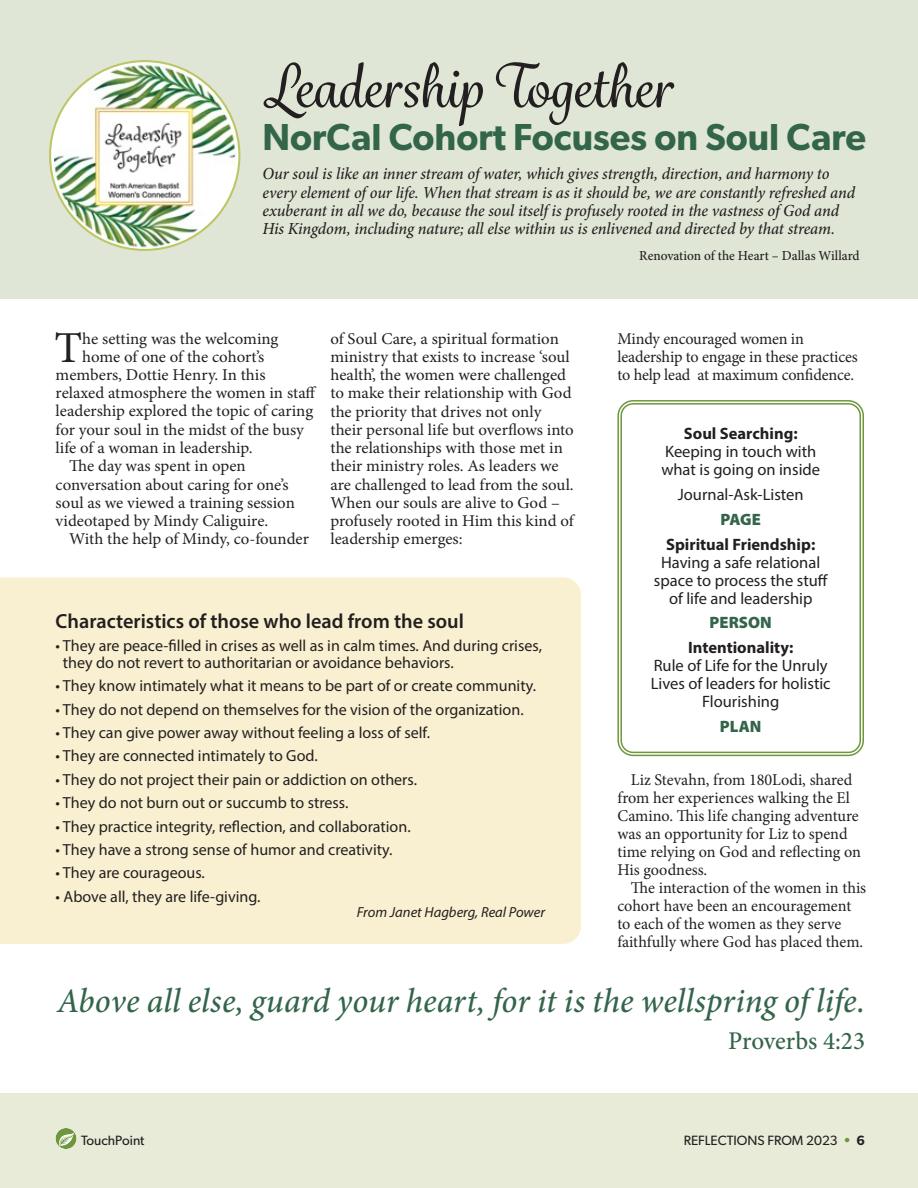
<style>
.page{position:relative;width:918px;height:1188px;background:#fff}
.page>*{position:absolute;margin:0;border:0;box-sizing:border-box;transform-origin:0 0}
.t1{font:500 58.35px "Grafolita Script";color:#231f20}
.t2{font:44.25px "Minion Pro";color:#231f20}
.t3{font:600 37.65px "Gibson";color:#33654a}
.t4{font:italic 500 34.5px "Minion Pro";color:#33654a}
.t5{font:500 25.5px "Minion Pro";letter-spacing:-.005em;color:#33654a}
.t6{font:600 20.4px "Myriad Pro";color:#231f20}
.t7{font:italic 500 16.8px/18.3px "Minion Pro";letter-spacing:-.01em;color:#231f20}
.t8{font:16.5px/18.3px "Minion Pro";letter-spacing:-.005em;color:#231f20}
.t9{font:16.5px/18px "Myriad Pro";color:#231f20;text-align:center}
.t10{font:900 16.5px "Myriad Pro";color:#33654a}
.t11{font:16.05px/16.8px "Myriad Pro";color:#231f20}
.t12{font:italic 14.55px "Myriad Pro";color:#231f20}
.t13{font:500 13.8px "Minion Pro";color:#231f20}
.t14{font:13.5px "Gibson";color:#231f20}
.s1{font-weight:700}
.s2{font-weight:600;color:#6e973d}
.s3{font-weight:600}
</style>
<div class="page">
<div style="left:0;top:577px;width:581px;height:367px;background:#f9f0d1"></div>
<div style="left:617px;top:400px;width:247px;height:356px;border:1px solid #6e973d;border-radius:15px"></div>
<div style="left:620px;top:403px;width:241px;height:350px;border:1px solid #6e973d;border-radius:12px"></div>
<div style="left:0;top:0;width:918px;height:299px;background:#e0e6d5"></div>
<div style="left:0;top:1090px;width:918px;height:98px;background:#fff;opacity:.98"></div>
<div style="left:0;top:1094px;width:918px;height:94px;background:#e7ebd8"></div>
<svg style="left:56px;top:1128px;width:21px;height:21px"></svg>
<img style="left:54px;top:61px;width:184px;height:189px">
<p class="t1" style="left:262px;top:49px;width:410px">Leadership Together</p>
<p class="t3" style="left:262px;top:114px;width:605px">NorCal Cohort Focuses on Soul Care</p>
<p class="t7" style="left:262px;top:165px;width:594px">Our soul is like an inner stream of water, which gives strength, direction, and harmony to every element of our life. When that stream is as it should be, we are constantly refreshed and exuberant in all we do, because the soul itself is profusely rooted in the vastness of God and His Kingdom, including nature; all else within us is enlivened and directed by that stream.</p>
<p class="t13" style="left:639px;top:246px;width:222px">Renovation of the Heart – Dallas Willard</p>
<p class="t2" style="left:54px;top:318px;width:29px">T</p>
<p class="t8" style="left:82px;top:329px;width:198px">he setting was the welcoming</p>
<p class="t8" style="left:330px;top:329px;width:245px">of Soul Care, a spiritual formation ministry that exists to increase ‘soul health’, the women were challenged to make their relationship with God the priority that drives not only their personal life but overflows into the relationships with those met in their ministry roles. As leaders we are challenged to lead from the soul.<br>When our souls are alive to God – profusely rooted in Him this kind of leadership emerges:</p>
<p class="t8" style="left:617px;top:329px;width:242px">Mindy encouraged women in leadership to engage in these practices to help lead at maximum confidence.</p>
<p class="t8" style="left:82px;top:347px;width:184px">home of one of the cohort’s</p>
<p class="t8" style="left:56px;top:366px;width:211px">members, Dottie Henry. In this</p>
<p class="t8" style="left:56px;top:384px;width:262px">relaxed atmosphere the women in staff</p>
<p class="t8" style="left:56px;top:402px;width:259px">leadership explored the topic of caring</p>
<p class="t8" style="left:56px;top:420px;width:250px">for your soul in the midst of the busy</p>
<p class="t8" style="left:56px;top:439px;width:198px">life of a woman in leadership.</p>
<p class="t8" style="left:56px;top:457px;width:241px;text-indent:14px">The day was spent in open conversation about caring for one’s soul as we viewed a training session videotaped by Mindy Caliguire.</p>
<p class="t8" style="left:69px;top:530px;width:241px">With the help of Mindy, co-founder</p>
<p class="t9" style="left:661px;top:425px;width:160px"><span class="s1">Soul Searching:<br></span>Keeping in touch with what is going on inside</p>
<p class="t9" style="left:678px;top:485px;width:127px">Journal-Ask-Listen</p>
<p class="t10" style="left:721px;top:508px;width:42px">PAGE</p>
<p class="t9" style="left:654px;top:535px;width:176px"><span class="s1">Spiritual Friendship:<br></span>Having a safe relational space to process the stuff of life and leadership</p>
<p class="t10" style="left:710px;top:612px;width:64px">PERSON</p>
<p class="t9" style="left:651px;top:638px;width:181px"><span class="s1">Intentionality:<br></span>Rule of Life for the Unruly<br>Lives of leaders for holistic<br>Flourishing</p>
<p class="t10" style="left:720px;top:715px;width:43px">PLAN</p>
<p class="t6" style="left:56px;top:608px;width:410px">Characteristics of those who lead from the soul</p>
<p class="t11" style="left:63px;top:637px;width:481px;text-indent:-7px">• They are peace-filled in crises as well as in calm times. And during crises, they do not revert to authoritarian or avoidance behaviors.</p>
<p class="t11" style="left:56px;top:677px;width:482px">• They know intimately what it means to be part of or create community.</p>
<p class="t11" style="left:56px;top:701px;width:470px">• They do not depend on themselves for the vision of the organization.</p>
<p class="t11" style="left:56px;top:724px;width:376px">• They can give power away without feeling a loss of self.</p>
<p class="t11" style="left:56px;top:747px;width:264px">• They are connected intimately to God.</p>
<p class="t11" style="left:56px;top:771px;width:363px">• They do not project their pain or addiction on others.</p>
<p class="t11" style="left:56px;top:794px;width:294px">• They do not burn out or succumb to stress.</p>
<p class="t11" style="left:56px;top:817px;width:357px">• They practice integrity, reflection, and collaboration.</p>
<p class="t11" style="left:56px;top:841px;width:338px">• They have a strong sense of humor and creativity.</p>
<p class="t11" style="left:56px;top:864px;width:151px">• They are courageous.</p>
<p class="t11" style="left:56px;top:888px;width:206px">• Above all, they are life-giving.</p>
<p class="t12" style="left:357px;top:903px;width:190px">From Janet Hagberg, Real Power</p>
<p class="t8" style="left:617px;top:771px;width:245px;text-indent:14px">Liz Stevahn, from 180Lodi, shared from her experiences walking the El<br>Camino. This life changing adventure was an opportunity for Liz to spend time relying on God and reflecting on<br>His goodness.</p>
<p class="t8" style="left:617px;top:879px;width:250px;text-indent:14px">The interaction of the women in this cohort have been an encouragement to each of the women as they serve faithfully where God has placed them.</p>
<p class="t4" style="left:57px;top:977px;width:809px">Above all else, guard your heart, for it is the wellspring of life.</p>
<p class="t5" style="left:728px;top:1024px;width:138px">Proverbs 4:23</p>
<p class="t14" style="left:81px;top:1132px;width:65px">TouchPoint</p>
<p class="t14" style="left:684px;top:1132px;width:183px">REFLECTIONS FROM 2023 <span class="s2">•</span> <span class="s3">6</span></p>
</div>
